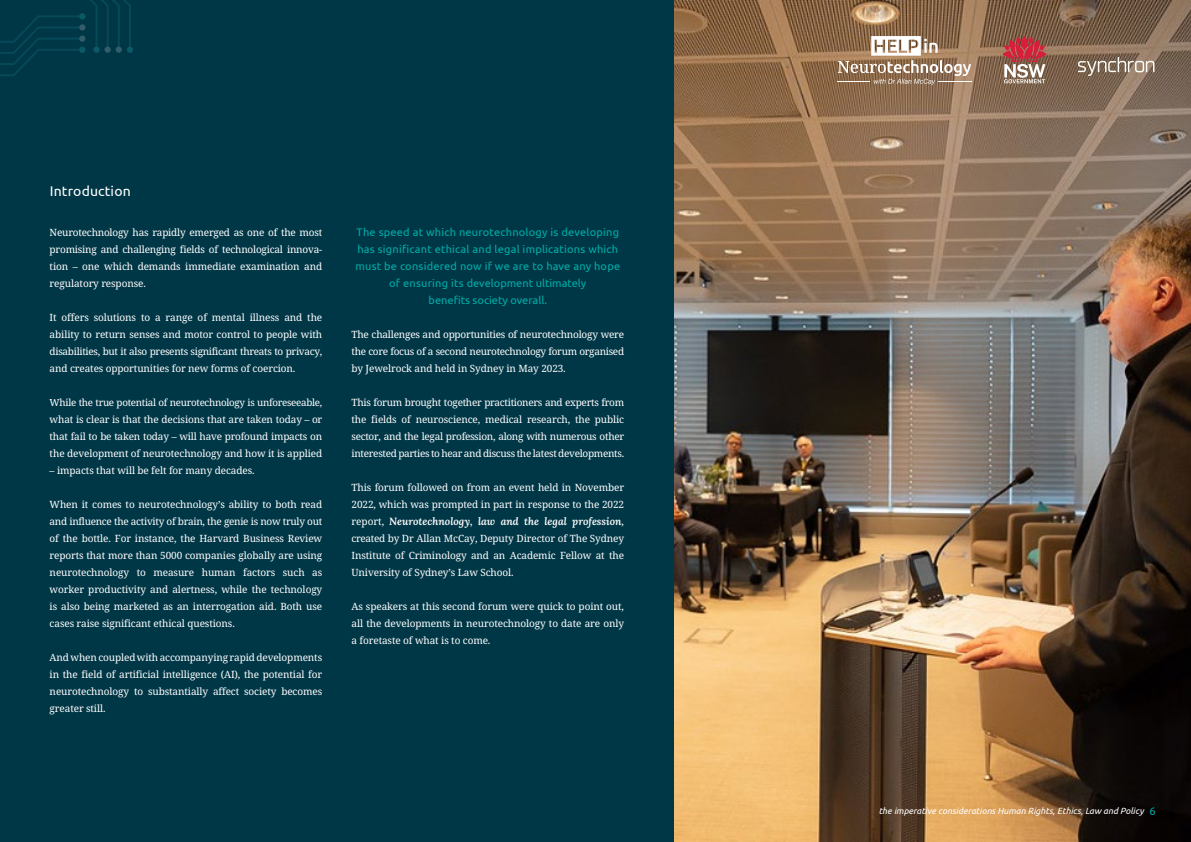
<style>
.page{position:relative;width:1191px;height:842px;background:#fff}
.page>*{position:absolute;margin:0;border:0;box-sizing:border-box;transform-origin:0 0}
.t1{font:14px "Ubuntu";letter-spacing:.01em;color:#fff}
.t2{font:11px/17px "Ubuntu";letter-spacing:.02em;color:#00aca7;text-align:center}
.t3{font:italic 10.5px "Lora";color:#fff}
.t4{font:10px/17px "Noto Serif Georgian";letter-spacing:-.01em;color:#fff;text-align:justify}
.t5{font:9.8px "Noto Serif Georgian";letter-spacing:-.03em;color:#fff}
.t6{font:italic 9px "Ubuntu";color:#fff}
.s1{font-family:"Noto Serif Georgian";font-style:normal;font-size:10px}
</style>
<div class="page">
<img style="left:674px;top:0;width:517px;height:842px">
<div style="left:0;top:0;width:674px;height:842px;background:#003747"></div>
<svg style="left:0;top:0;width:133px;height:76px"></svg>
<svg style="left:837px;top:36px;width:134px;height:49px"></svg>
<hr style="left:837px;top:82px;width:33px;height:1px;background:#fff">
<hr style="left:938px;top:82px;width:33px;height:1px;background:#fff">
<svg style="left:1002px;top:36px;width:44px;height:47px;background:#ae6a65"></svg>
<svg style="left:1078px;top:57px;width:76px;height:19px"></svg>
<h1 class="t1" style="left:50px;top:183px;width:82px">Introduction</h1>
<p class="t4" style="left:50px;top:223px;width:274px">Neurotechnology has rapidly emerged as one of the most promising and challenging fields of technological innova&shy;tion – one which demands immediate examination and regulatory response.</p>
<p class="t4" style="left:50px;top:308px;width:274px">It offers solutions to a range of mental illness and the ability to return senses and motor control to people with disabilities, but it also presents significant threats to privacy, and creates opportunities for new forms of coercion.</p>
<p class="t5" style="left:50px;top:396px;width:274px">While the true potential of neurotechnology is unforeseeable,</p>
<p class="t4" style="left:50px;top:410px;width:274px">what is clear is that the decisions that are taken today – or that fail to be taken today – will have profound impacts on the development of neurotechnology and how it is applied</p>
<p class="t4" style="left:50px;top:461px;width:206px">– impacts that will be felt for many decades.</p>
<p class="t4" style="left:50px;top:495px;width:274px">When it comes to neurotechnology’s ability to both read and influence the activity of brain, the genie is now truly out of the bottle. For instance, the Harvard Business Review reports that more than 5000 companies globally are using neurotechnology to measure human factors such as worker productivity and alertness, while the technology is also being marketed as an interrogation aid. Both use cases raise significant ethical questions.</p>
<p class="t4" style="left:50px;top:648px;width:274px">And when coupled with accompanying rapid developments in the field of artificial intelligence (AI), the potential for neurotechnology to substantially affect society becomes greater still.</p>
<p class="t2" style="left:355px;top:223px;width:266px">The speed at which neurotechnology is developing has significant ethical and legal implications which must be considered now if we are to have any hope of ensuring its development ultimately<br>benefits society overall.</p>
<p class="t4" style="left:351px;top:325px;width:274px">The challenges and opportunities of neurotechnology were the core focus of a second neurotechnology forum organised by Jewelrock and held in Sydney in May 2023.</p>
<p class="t4" style="left:351px;top:393px;width:274px">This forum brought together practitioners and experts from the fields of neuroscience, medical research, the public sector, and the legal profession, along with numerous other interested parties to hear and discuss the latest developments.</p>
<p class="t4" style="left:351px;top:478px;width:274px">This forum followed on from an event held in November<br>2022, which was prompted in part in response to the 2022</p>
<p class="t3" style="left:351px;top:514px;width:274px"><span class="s1">report,</span> Neurotechnology, law and the legal profession<span class="s1">,</span></p>
<p class="t4" style="left:351px;top:529px;width:274px">created by Dr Allan McCay, Deputy Director of The Sydney Institute of Criminology and an Academic Fellow at the University of Sydney’s Law School.</p>
<p class="t4" style="left:351px;top:597px;width:274px">As speakers at this second forum were quick to point out, all the developments in neurotechnology to date are only a foretaste of what is to come.</p>
<p class="t6" style="left:878px;top:805px;width:266px">the imperative considerations Human Rights, Ethics, Law and Policy</p>
<p class="t2" style="left:1149px;top:802px;width:8px">6</p>
</div>
